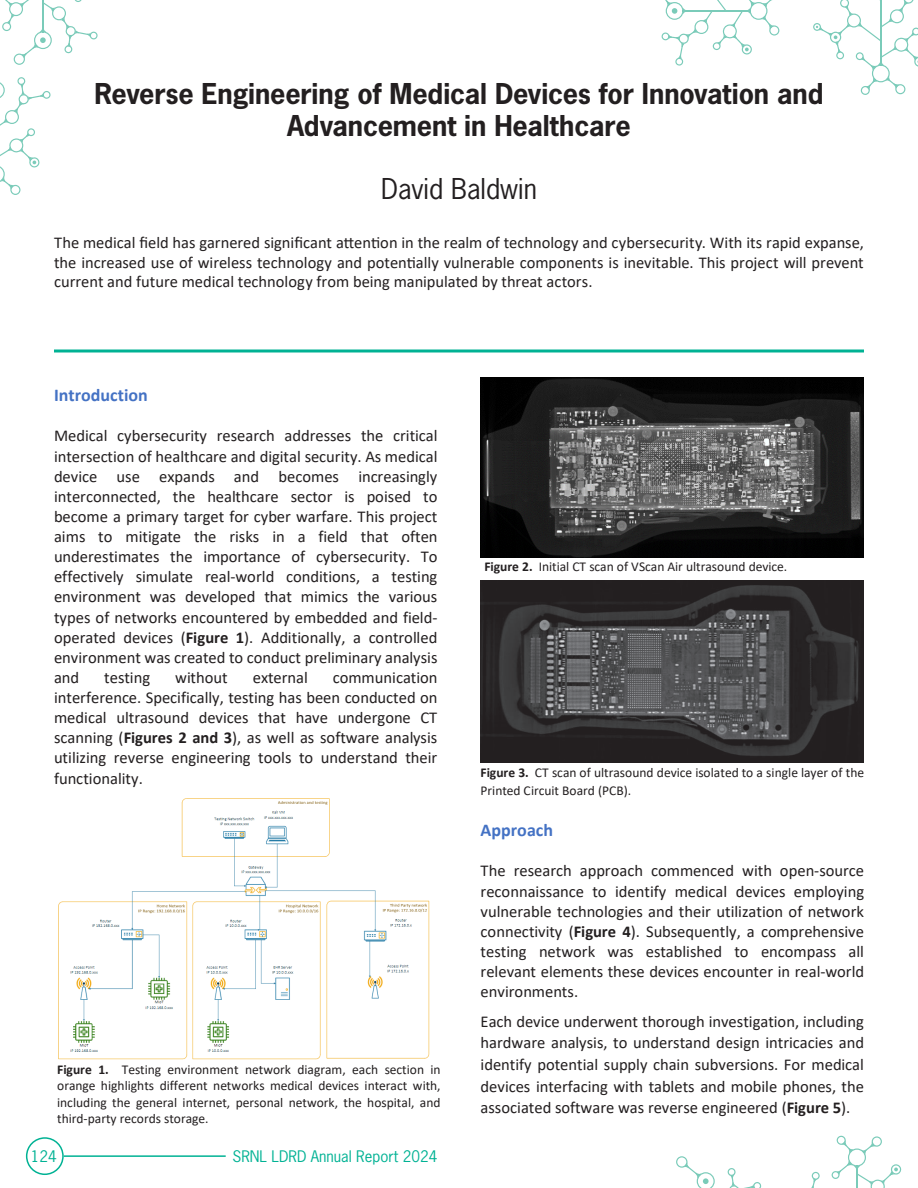
<style>
.page{position:relative;width:918px;height:1188px;background:#fff}
.page>*{position:absolute;margin:0;border:0;box-sizing:border-box;transform-origin:0 0}
.Report_Title{font:700 27px/32.4px "News Gothic Std";letter-spacing:-.005em;color:#231f20;text-align:center}
.Author{font:27px "News Gothic Std";color:#231f20}
.t1{font:700 18px "Calibri";color:#4472c4}
.Body_Text{font:16.5px/20.1px "Calibri";color:#231f20;text-align:justify}
.t2{font:15px "News Gothic Std";color:#00b294}
.t3{font:13.5px/16.5px "Calibri";color:#231f20}
.s1{font-weight:700}
</style>
<div class="page">
<img style="left:58px;top:798px;width:372px;height:262px">
<img style="left:481px;top:581px;width:383px;height:182px">
<img style="left:481px;top:378px;width:383px;height:180px">
<hr style="left:54px;top:350px;width:810px;height:2px;background:#00b294">
<div style="left:26px;top:1137px;width:38px;height:38px;border:2px solid #00b294;border-radius:50%"></div>
<hr style="left:64px;top:1155px;width:162px;height:2px;background:#00b294">
<svg style="left:727px;top:1168px;width:35px;height:20px"></svg>
<svg style="left:676px;top:1156px;width:39px;height:32px"></svg>
<svg style="left:811px;top:1172px;width:9px;height:16px"></svg>
<svg style="left:832px;top:1135px;width:70px;height:53px"></svg>
<svg style="left:813px;top:0;width:105px;height:95px"></svg>
<svg style="left:2px;top:0;width:96px;height:65px"></svg>
<svg style="left:0;top:77px;width:51px;height:118px"></svg>
<svg style="left:661px;top:0;width:119px;height:66px"></svg>
<p class="Report_Title" style="left:95px;top:77px;width:730px">Reverse Engineering of Medical Devices for Innovation and<br>Advancement in Healthcare</p>
<p class="Author" style="left:381px;top:171px;width:157px">David Baldwin</p>
<p class="Body_Text" style="left:54px;top:232px;width:811px">The medical field has garnered significant attention in the realm of technology and cybersecurity. With its rapid expanse, the increased use of wireless technology and potentially vulnerable components is inevitable. This project will prevent current and future medical technology from being manipulated by threat actors.</p>
<p class="t1" style="left:54px;top:382px;width:95px">Introduction</p>
<p class="Body_Text" style="left:54px;top:425px;width:385px">Medical cybersecurity research addresses the critical intersection of healthcare and digital security. As medical device use expands and becomes increasingly interconnected, the healthcare sector is poised to become a primary target for cyber warfare. This project aims to mitigate the risks in a field that often underestimates the importance of cybersecurity. To effectively simulate real-world conditions, a testing environment was developed that mimics the various types of networks encountered by embedded and field&shy;operated devices (<span class="s1">Figure 1</span>). Additionally, a controlled environment was created to conduct preliminary analysis and</p>
<p class="Body_Text" style="left:104px;top:667px;width:47px">testing</p>
<p class="Body_Text" style="left:175px;top:667px;width:54px">without</p>
<p class="Body_Text" style="left:253px;top:667px;width:57px">external</p>
<p class="Body_Text" style="left:54px;top:667px;width:385px;text-indent:279px">communication interference. Specifically, testing has been conducted on medical ultrasound devices that have undergone CT scanning (<span class="s1">Figures 2 and 3</span>), as well as software analysis utilizing reverse engineering tools to understand their functionality.</p>
<p class="t3" style="left:57px;top:1060px;width:385px;text-align:justify"><span class="s1">Figure 1.</span> Testing environment network diagram, each section in orange highlights different networks medical devices interact with, including the general internet, personal network, the hospital, and third-party records storage.</p>
<p class="t2" style="left:31px;top:1147px;width:27px">124</p>
<p class="t2" style="left:232px;top:1147px;width:206px">SRNL LDRD Annual Report 2024</p>
<p class="t3" style="left:484px;top:558px;width:304px"><span class="s1">Figure 2.</span> Initial CT scan of VScan Air ultrasound device.</p>
<p class="t3" style="left:481px;top:763px;width:385px;line-height:17.9px"><span class="s1">Figure 3.</span> CT scan of ultrasound device isolated to a single layer of the<br>Printed Circuit Board (PCB).</p>
<p class="t1" style="left:481px;top:818px;width:74px">Approach</p>
<p class="Body_Text" style="left:481px;top:860px;width:385px">The research approach commenced with open-source reconnaissance to identify medical devices employing vulnerable technologies and their utilization of network connectivity (<span class="s1">Figure 4</span>). Subsequently, a comprehensive testing network was established to encompass all relevant elements these devices encounter in real-world environments.</p>
<p class="Body_Text" style="left:481px;top:1010px;width:385px;line-height:21.8px">Each device underwent thorough investigation, including hardware analysis, to understand design intricacies and identify potential supply chain subversions. For medical devices interfacing with tablets and mobile phones, the associated software was reverse engineered (<span class="s1">Figure 5</span>).</p>
</div>
